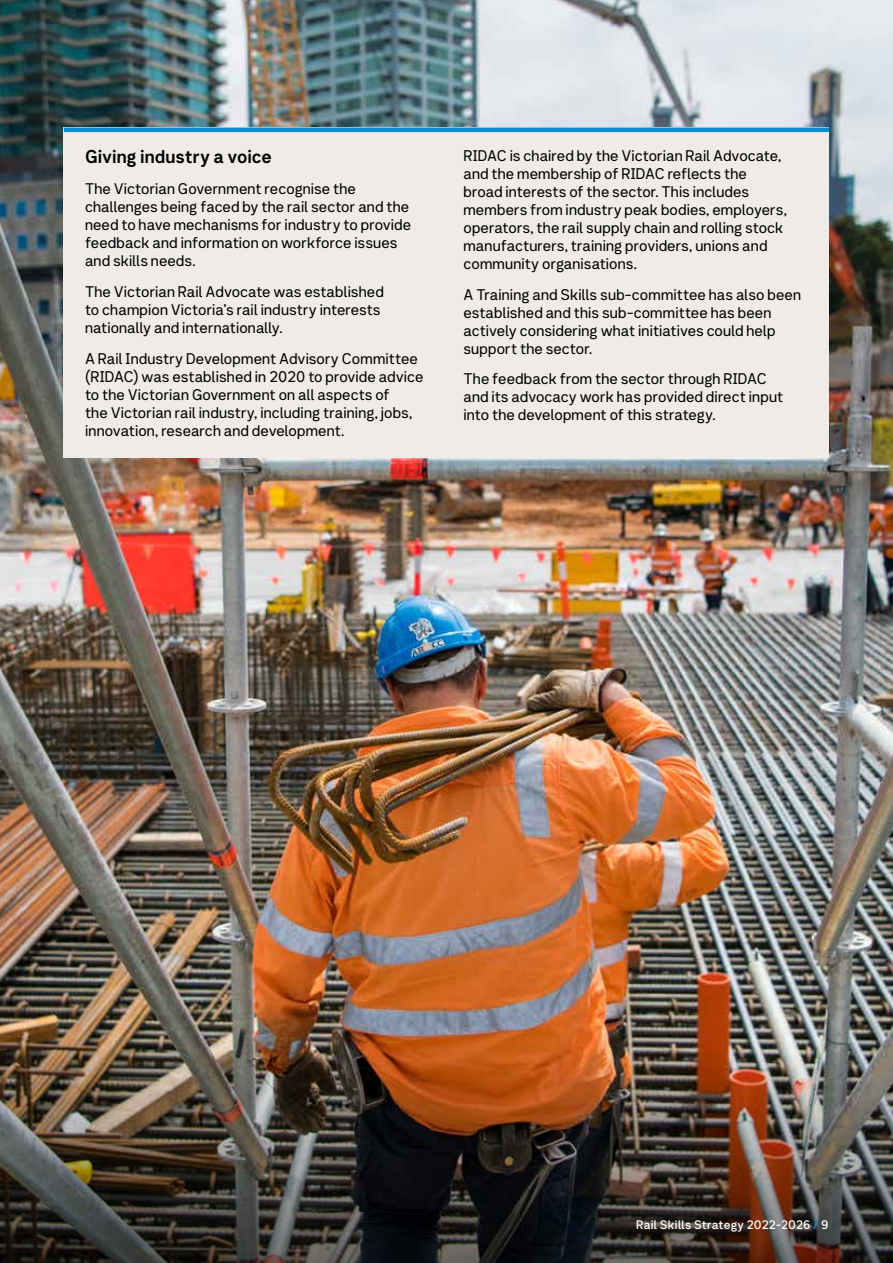
<style>
.page{position:relative;width:893px;height:1263px;background:#fff}
.page>*{position:absolute;margin:0;border:0;box-sizing:border-box;transform-origin:0 0}
.t1{font:18px "Network Sans 2019 Bold";letter-spacing:-.005em;color:#000}
.t2{font:15px/18px "Network Sans 2019 Regular";letter-spacing:.005em;color:#000}
.t3{font:12px "Network Sans 2019 Medium";letter-spacing:.015em;color:#fff}
.s1{color:#008dd0}
</style>
<div class="page">
<img style="left:0;top:0;width:893px;height:911px">
<div style="left:64px;top:132px;width:765px;height:326px;background:#efece8"></div>
<hr style="left:64px;top:128px;width:765px;height:4px;background:#008dd0">
<img style="left:0;top:911px;width:893px;height:352px">
<p class="t1" style="left:85px;top:141px;width:188px">Giving industry a voice</p>
<p class="t2" style="left:85px;top:179px;width:328px">The Victorian Government recognise the challenges being faced by the rail sector and the need to have mechanisms for industry to provide feedback and information on workforce issues and skills needs.</p>
<p class="t2" style="left:85px;top:282px;width:300px">The Victorian Rail Advocate was established to champion Victoria’s rail industry interests nationally and internationally.</p>
<p class="t2" style="left:85px;top:348px;width:340px">A Rail Industry Development Advisory Committee (RIDAC) was established in 2020 to provide advice to the Victorian Government on all aspects of<br>the Victorian rail industry, including training, jobs, innovation, research and development.</p>
<p class="t2" style="left:463px;top:146px;width:325px">RIDAC is chaired by the Victorian Rail Advocate, and the membership of RIDAC reflects the broad interests of the sector. This includes members from industry peak bodies, employers, operators, the rail supply chain and rolling stock manufacturers, training providers, unions and community organisations.</p>
<p class="t2" style="left:463px;top:284px;width:339px">A Training and Skills sub-committee has also been established and this sub-committee has been actively considering what initiatives could help support the sector.</p>
<p class="t2" style="left:463px;top:369px;width:321px">The feedback from the sector through RIDAC and its advocacy work has provided direct input into the development of this strategy.</p>
<p class="t3" style="left:636px;top:1214px;width:194px">Rail Skills Strategy 2022-2026 <span class="s1">/</span> 9</p>
</div>
